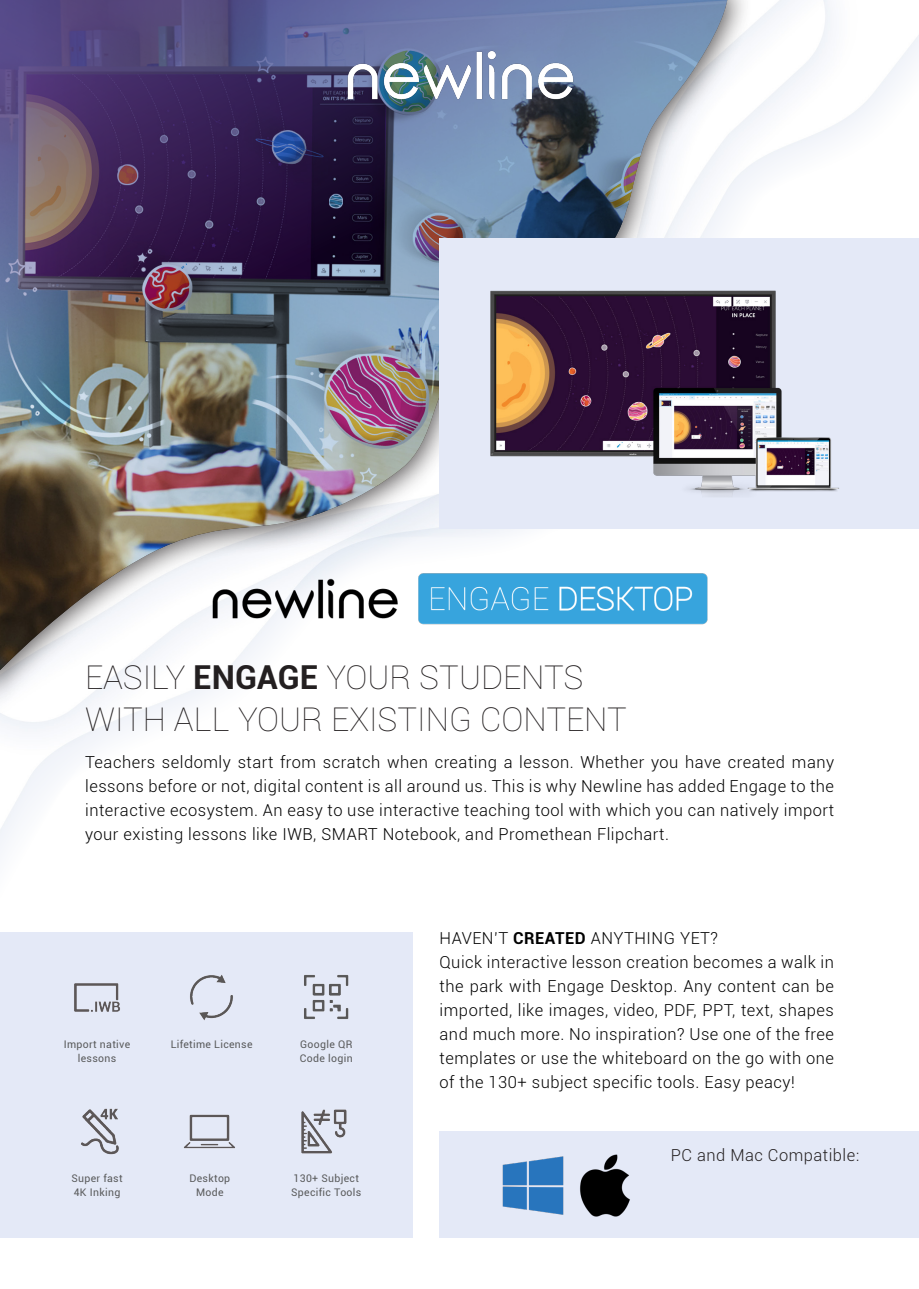
<style>
.page{position:relative;width:919px;height:1289px;background:#fff}
.page>*{position:absolute;margin:0;border:0;box-sizing:border-box;transform-origin:0 0}
.t1{font:100 33px "Roboto";color:#231f20}
.t2{font:300 16.5px/24px "Roboto";letter-spacing:.03em;color:#000001;text-align:justify}
.Newline_Body_Text_20{font:300 16.5px "Roboto";letter-spacing:.03em;color:#231f20}
.t3{font:10.5px/13.5px "Roboto";letter-spacing:.03em;color:#595a5b;text-align:center}
.s1{font-weight:700}
</style>
<div class="page">
<div style="left:439px;top:1131px;width:479px;height:106px;background:#e4e9f7"></div>
<div style="left:0;top:931px;width:412px;height:306px;background:#e4e9f7"></div>
<div style="left:0;top:0;width:753px;height:710px;background:#231f20;opacity:.77"></div>
<img style="left:0;top:0;width:729px;height:687px">
<div style="left:439px;top:238px;width:479px;height:290px;background:#e4e9f7"></div>
<img style="left:490px;top:290px;width:349px;height:207px">
<img style="left:301px;top:1109px;width:46px;height:45px">
<img style="left:74px;top:983px;width:46px;height:29px">
<img style="left:190px;top:975px;width:43px;height:46px">
<img style="left:184px;top:1114px;width:51px;height:35px">
<img style="left:304px;top:975px;width:45px;height:44px">
<img style="left:81px;top:1108px;width:38px;height:47px">
<img style="left:580px;top:1154px;width:50px;height:63px">
<img style="left:502px;top:1156px;width:62px;height:59px">
<img style="left:345px;top:36px;width:230px;height:80px">
<img style="left:203px;top:562px;width:513px;height:73px">
<p class="t1" style="left:85px;top:654px;width:499px">EASILY <span class="s1">ENGAGE</span> YOUR STUDENTS</p>
<p class="t1" style="left:85px;top:696px;width:543px">WITH ALL YOUR EXISTING CONTENT</p>
<p class="t2" style="left:85px;top:749px;width:750px">Teachers seldomly start from scratch when creating a lesson. Whether you have created many lessons before or not, digital content is all around us. This is why Newline has added Engage to the interactive ecosystem. An easy to use interactive teaching tool with which you can natively import your existing lessons like IWB, SMART Notebook, and Promethean Flipchart.</p>
<p class="t3" style="left:64px;top:1037px;width:68px">Import native lessons</p>
<p class="t3" style="left:171px;top:1037px;width:83px">Lifetime License</p>
<p class="t3" style="left:300px;top:1037px;width:54px">Google QR</p>
<p class="t3" style="left:300px;top:1050px;width:54px">Code login</p>
<p class="t3" style="left:71px;top:1171px;width:53px">Super fast</p>
<p class="t3" style="left:74px;top:1184px;width:48px">4K Inking</p>
<p class="t3" style="left:189px;top:1171px;width:42px">Desktop</p>
<p class="t3" style="left:196px;top:1184px;width:29px">Mode</p>
<p class="t3" style="left:293px;top:1171px;width:67px">130+ Subject</p>
<p class="t3" style="left:291px;top:1184px;width:72px">Specific Tools</p>
<p class="t2" style="left:439px;top:925px;width:280px">HAVEN’T <span class="s1">CREATED</span> ANYTHING YET?</p>
<p class="t2" style="left:439px;top:949px;width:396px">Quick interactive lesson creation becomes a walk in the park with Engage Desktop. Any content can be imported, like images, video, PDF, PPT, text, shapes and much more. No inspiration? Use one of the free templates or use the whiteboard on the go with one of the 130+ subject specific tools. Easy peacy!</p>
<p class="Newline_Body_Text_20" style="left:670px;top:1143px;width:190px">PC and Mac Compatible:</p>
</div>
